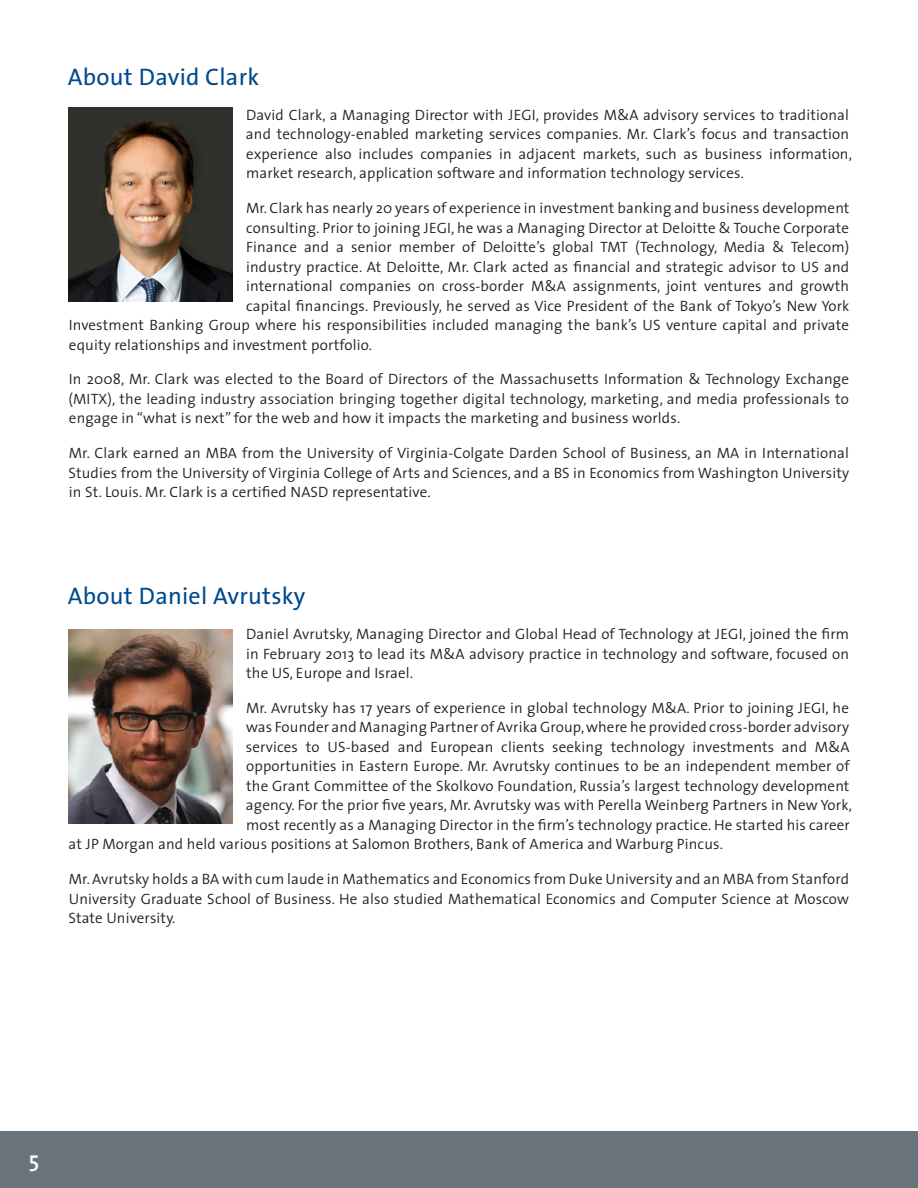
<style>
.page{position:relative;width:918px;height:1188px;background:#fff}
.page>*{position:absolute;margin:0;border:0;box-sizing:border-box;transform-origin:0 0}
.t1{font:24px "The Sans";letter-spacing:.01em;color:#004a8d}
.t2{font:600 22.5px "The Sans";color:#fff}
.t3{font:300 15px/19.5px "The Sans";letter-spacing:.01em;color:#231f20;text-align:justify}
</style>
<div class="page">
<div style="left:0;top:1131px;width:918px;height:57px;background:#6a747b"></div>
<img style="left:68px;top:108px;width:164px;height:193px">
<img style="left:68px;top:630px;width:164px;height:193px">
<p class="t1" style="left:68px;top:57px;width:193px">About David Clark</p>
<p class="t3" style="left:246px;top:105px;width:608px;text-align:left">David Clark, a Managing Director with JEGI, provides M&amp;A advisory services to traditional and technology-enabled marketing services companies. Mr. Clark’s focus and transaction experience also includes companies in adjacent markets, such as business information, market research, application software and information technology services.</p>
<p class="t3" style="left:246px;top:198px;width:605px">Mr. Clark has nearly 20 years of experience in investment banking and business development</p>
<p class="t3" style="left:246px;top:217px;width:604px">consulting. Prior to joining JEGI, he was a Managing Director at Deloitte &amp; Touche Corporate</p>
<p class="t3" style="left:246px;top:237px;width:605px">Finance and a senior member of Deloitte’s global TMT (Technology, Media &amp; Telecom)</p>
<p class="t3" style="left:246px;top:256px;width:605px">industry practice. At Deloitte, Mr. Clark acted as financial and strategic advisor to US and</p>
<p class="t3" style="left:246px;top:276px;width:605px">international companies on cross-border M&amp;A assignments, joint ventures and growth</p>
<p class="t3" style="left:246px;top:295px;width:605px">capital financings. Previously, he served as Vice President of the Bank of Tokyo’s New York</p>
<p class="t3" style="left:69px;top:315px;width:782px">Investment Banking Group where his responsibilities included managing the bank’s US venture capital and private</p>
<p class="t3" style="left:69px;top:334px;width:305px">equity relationships and investment portfolio.</p>
<p class="t3" style="left:68px;top:369px;width:782px">In 2008, Mr. Clark was elected to the Board of Directors of the Massachusetts Information &amp; Technology Exchange (MITX), the leading industry association bringing together digital technology, marketing, and media professionals to engage in “what is next” for the web and how it impacts the marketing and business worlds.</p>
<p class="t3" style="left:68px;top:443px;width:782px">Mr. Clark earned an MBA from the University of Virginia-Colgate Darden School of Business, an MA in International Studies from the University of Virginia College of Arts and Sciences, and a BS in Economics from Washington University in St. Louis. Mr. Clark is a certified NASD representative.</p>
<p class="t1" style="left:68px;top:576px;width:239px">About Daniel Avrutsky</p>
<p class="t3" style="left:246px;top:624px;width:605px">Daniel Avrutsky, Managing Director and Global Head of Technology at JEGI, joined the firm in February 2013 to lead its M&amp;A advisory practice in technology and software, focused on the US, Europe and Israel.</p>
<p class="t3" style="left:246px;top:698px;width:604px">Mr. Avrutsky has 17 years of experience in global technology M&amp;A. Prior to joining JEGI, he</p>
<p class="t3" style="left:246px;top:717px;width:604px">was Founder and Managing Partner of Avrika Group, where he provided cross-border advisory</p>
<p class="t3" style="left:246px;top:737px;width:605px">services to US-based and European clients seeking technology investments and M&amp;A</p>
<p class="t3" style="left:246px;top:756px;width:605px">opportunities in Eastern Europe. Mr. Avrutsky continues to be an independent member of</p>
<p class="t3" style="left:246px;top:776px;width:605px">the Grant Committee of the Skolkovo Foundation, Russia’s largest technology development</p>
<p class="t3" style="left:246px;top:795px;width:608px">agency. For the prior five years, Mr. Avrutsky was with Perella Weinberg Partners in New York,</p>
<p class="t3" style="left:246px;top:815px;width:605px">most recently as a Managing Director in the firm’s technology practice. He started his career</p>
<p class="t3" style="left:69px;top:834px;width:656px">at JP Morgan and held various positions at Salomon Brothers, Bank of America and Warburg Pincus.</p>
<p class="t3" style="left:68px;top:869px;width:782px">Mr. Avrutsky holds a BA with cum laude in Mathematics and Economics from Duke University and an MBA from Stanford University Graduate School of Business. He also studied Mathematical Economics and Computer Science at Moscow State University.</p>
<p class="t2" style="left:29px;top:1141px;width:12px">5</p>
</div>
